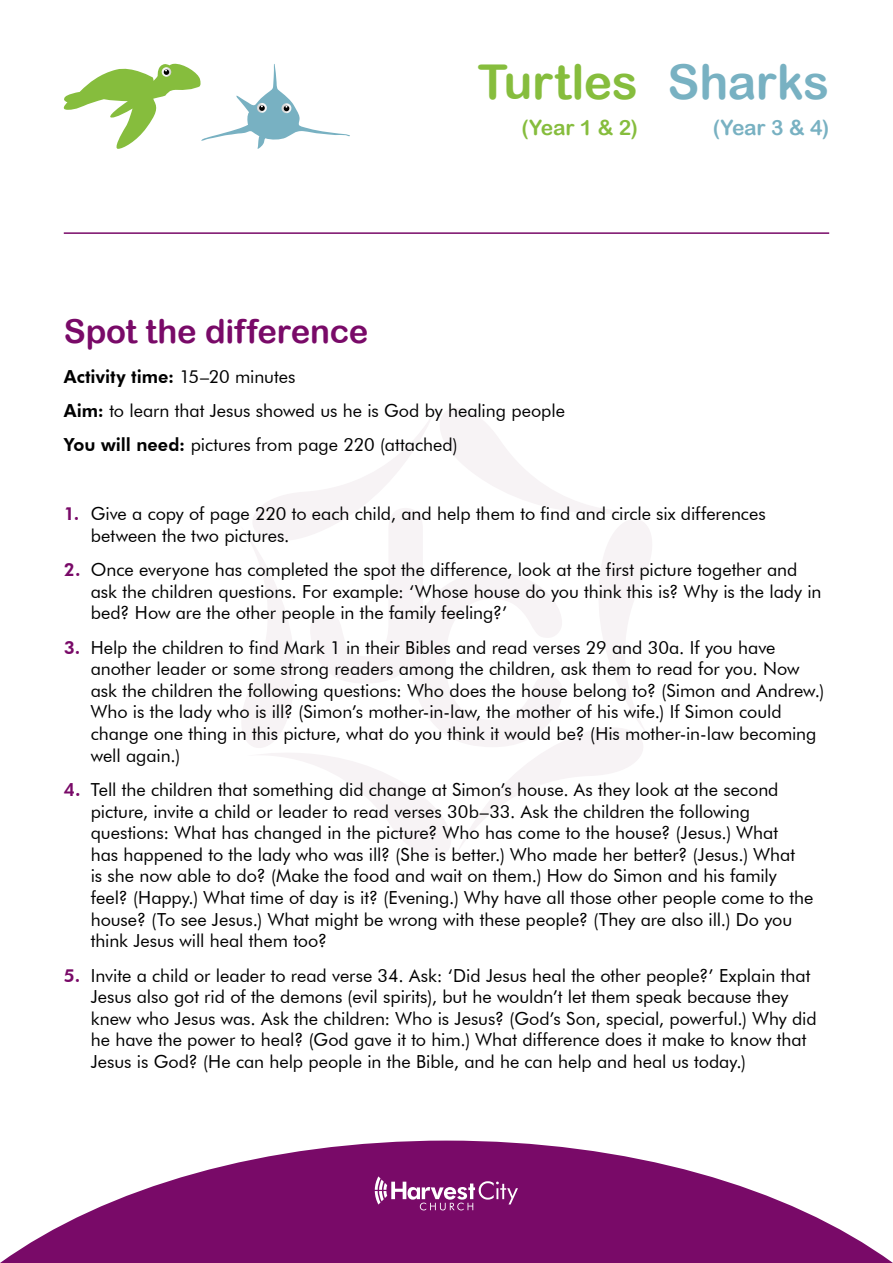
<style>
.page{position:relative;width:893px;height:1263px;background:#fff}
.page>*{position:absolute;margin:0;border:0;box-sizing:border-box;transform-origin:0 0}
.t1{font:48px "Arial Rounded MT Bold";letter-spacing:-.01em;color:#86bd3d}
.t2{font:48px "Arial Rounded MT Bold";letter-spacing:-.01em;color:#78b1c2}
.t3{font:33px "Arial Rounded MT Bold";letter-spacing:-.005em;color:#790a68}
.t4{font:21px "Arial Rounded MT Bold";color:#86bd3d}
.t5{font:21px "Arial Rounded MT Bold";color:#78b1c2}
.t6{font:18px/21.6px "Futura BT";letter-spacing:-.005em;color:#000}
.s1{font-weight:800}
.s2{font-weight:800;color:#790a68}
</style>
<div class="page">
<svg style="left:242px;top:408px;width:410px;height:449px"></svg>
<svg style="left:310px;top:508px;width:253px;height:239px"></svg>
<svg style="left:0;top:1140px;width:893px;height:123px;fill:#790a68"></svg>
<svg style="left:375px;top:1176px;width:143px;height:34px;background:#963f89"></svg>
<hr style="left:64px;top:232px;width:765px;height:2px;background:#790a68">
<svg style="left:63px;top:63px;width:287px;height:86px"></svg>
<h1 class="t1" style="left:478px;top:53px;width:161px">Turtles</h1>
<p class="t4" style="left:522px;top:115px;width:118px">(Year 1 &amp; 2)</p>
<h1 class="t2" style="left:668px;top:53px;width:163px">Sharks</h1>
<p class="t5" style="left:713px;top:115px;width:118px">(Year 3 &amp; 4)</p>
<h2 class="t3" style="left:64px;top:312px;width:306px">Spot the difference</h2>
<p class="t6" style="left:64px;top:359px;width:503px;line-height:34.3px"><span class="s1">Activity time:</span> 15–20 minutes<br><span class="s1">Aim:</span> to learn that Jesus showed us he is God by healing people<br><span class="s1">You will need:</span> pictures from page 220 (attached)</p>
<p class="t6" style="left:91px;top:503px;width:676px;text-indent:-27px"><span class="s2">1.</span> Give a copy of page 220 to each child, and help them to find and circle six differences between the two pictures.</p>
<p class="t6" style="left:91px;top:559px;width:732px;text-indent:-27px"><span class="s2">2.</span> Once everyone has completed the spot the difference, look at the first picture together and ask the children questions. For example: ‘Whose house do you think this is? Why is the lady in bed? How are the other people in the family feeling?’</p>
<p class="t6" style="left:91px;top:636px;width:735px;text-indent:-27px"><span class="s2">3.</span> Help the children to find Mark 1 in their Bibles and read verses 29 and 30a. If you have another leader or some strong readers among the children, ask them to read for you. Now ask the children the following questions: Who does the house belong to? (Simon and Andrew.)<br>Who is the lady who is ill? (Simon’s mother-in-law, the mother of his wife.) If Simon could change one thing in this picture, what do you think it would be? (His mother-in-law becoming well again.)</p>
<p class="t6" style="left:91px;top:778px;width:724px;text-indent:-27px"><span class="s2">4.</span> Tell the children that something did change at Simon’s house. As they look at the second picture, invite a child or leader to read verses 30b–33. Ask the children the following questions: What has changed in the picture? Who has come to the house? (Jesus.) What<br>has happened to the lady who was ill? (She is better.) Who made her better? (Jesus.) What<br>is she now able to do? (Make the food and wait on them.) How do Simon and his family feel? (Happy.) What time of day is it? (Evening.) Why have all those other people come to the house? (To see Jesus.) What might be wrong with these people? (They are also ill.) Do you think Jesus will heal them too?</p>
<p class="t6" style="left:91px;top:964px;width:727px;text-indent:-27px"><span class="s2">5.</span> Invite a child or leader to read verse 34. Ask: ‘Did Jesus heal the other people?’ Explain that Jesus also got rid of the demons (evil spirits), but he wouldn’t let them speak because they knew who Jesus was. Ask the children: Who is Jesus? (God’s Son, special, powerful.) Why did he have the power to heal? (God gave it to him.) What difference does it make to know that Jesus is God? (He can help people in the Bible, and he can help and heal us today.)</p>
</div>
